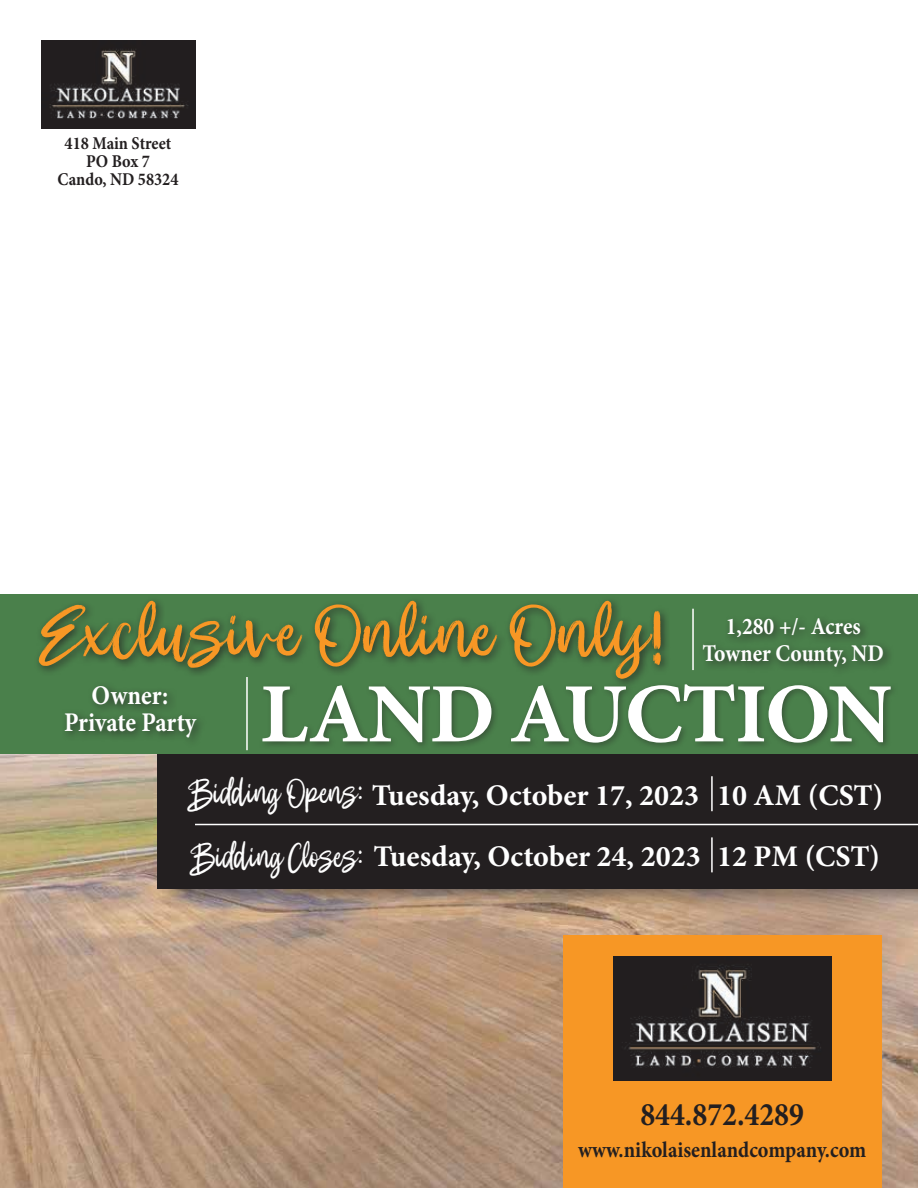
<style>
.page{position:relative;width:918px;height:1188px;background:#fff}
.page>*{position:absolute;margin:0;border:0;box-sizing:border-box;transform-origin:0 0}
.t1{font:700 84.45px "Minion Pro";letter-spacing:-.02em;color:#fff}
.t2{font:82.8px "Cautions Brush";color:#f79725;scale:1.21 1}
.t3{font:39.45px/64.7px "Cautions Brush";color:#fff}
.t4{font:700 33px "Minion Pro";color:#231f20;scale:.9 1}
.t5{font:700 30px/61.2px "Minion Pro";color:#fff}
.t6{font:700 27px/27px "Minion Pro";color:#fff;text-align:center;scale:.9 1}
.t7{font:700 24px/27px "Minion Pro";color:#fff;text-align:center;scale:.9 1}
.t8{font:700 22.5px "Minion Pro";color:#231f20;scale:.9 1}
.t9{font:700 18px/18px "Minion Pro";color:#231f20;text-align:center;scale:.9 1}
</style>
<div class="page">
<img style="left:0;top:754px;width:918px;height:434px">
<div style="left:156px;top:742px;width:762px;height:169px;background:#231f20;opacity:.45"></div>
<div style="left:158px;top:750px;width:760px;height:139px;background:#231f20"></div>
<div style="left:563px;top:935px;width:319px;height:253px;background:#f79725"></div>
<img style="left:613px;top:956px;width:218px;height:124px">
<img style="left:41px;top:41px;width:154px;height:87px">
<div style="left:0;top:594px;width:918px;height:160px;background:#4a804b"></div>
<hr style="left:711px;top:776px;width:2px;height:35px;background:#fff">
<hr style="left:711px;top:837px;width:2px;height:35px;background:#fff">
<hr style="left:195px;top:824px;width:723px;height:1px;background:#fff">
<div style="left:34px;top:596px;width:638px;height:94px;background:#231f20;opacity:.75"></div>
<div style="left:259px;top:680px;width:640px;height:71px;background:#231f20;opacity:.45"></div>
<div style="left:61px;top:681px;width:146px;height:67px;background:#231f20;opacity:.75"></div>
<div style="left:698px;top:613px;width:196px;height:64px;background:#231f20;opacity:.75"></div>
<hr style="left:246px;top:677px;width:2px;height:73px;background:#fff">
<hr style="left:692px;top:609px;width:2px;height:61px;background:#fff">
<p class="t9" style="left:58px;top:134px;width:136px">418 Main Street<br>PO Box 7<br>Cando, ND 58324</p>
<h2 class="t2" style="left:40px;top:586px;width:517px">Exclusive Online Only!</h2>
<p class="t7" style="left:703px;top:612px;width:203px">1,280 +/- Acres<br>Towner County, ND</p>
<p class="t6" style="left:64px;top:682px;width:148px">Owner:<br>Private Party</p>
<h1 class="t1" style="left:260px;top:655px;width:633px">LAND AUCTION</h1>
<h3 class="t3" style="left:190px;top:760px;width:174px">Bidding Opens:<br>Bidding Closes:</h3>
<p class="t5" style="left:372px;top:764px;width:513px">Tuesday, October 17, 2023 10 AM (CST)<br>Tuesday, October 24, 2023 12 PM (CST)</p>
<p class="t4" style="left:640px;top:1092px;width:183px">844.872.4289</p>
<p class="t8" style="left:578px;top:1134px;width:321px">www.nikolaisenlandcompany.com</p>
</div>
